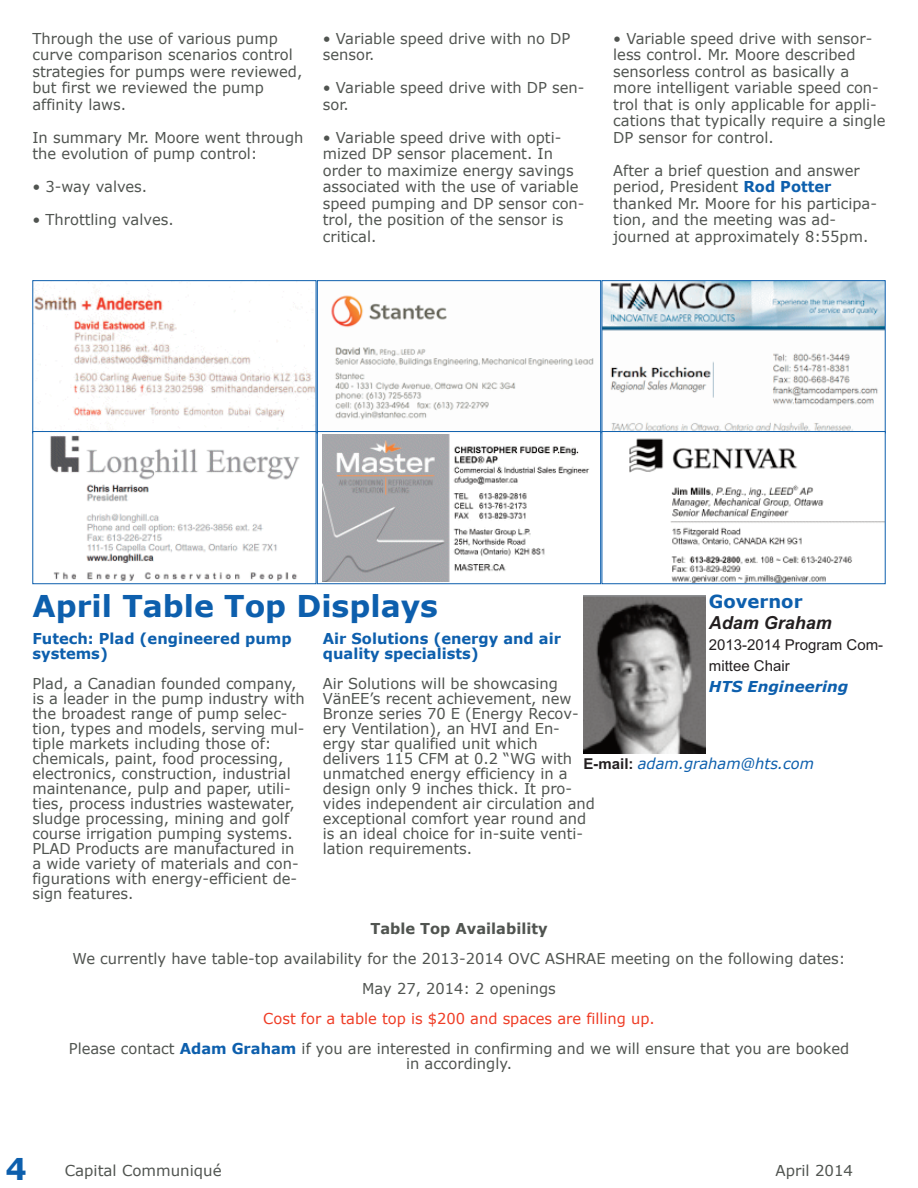
<style>
.page{position:relative;width:918px;height:1188px;background:#fff}
.page>*{position:absolute;margin:0;border:0;box-sizing:border-box;transform-origin:0 0}
.t1{font:700 30px "Verdana";color:#0d5fad}
.t2{font:italic 700 18px "Arial";color:#231f20}
.t3{font:700 18px "Verdana";color:#0d5fad}
.t4{font:15px/15px "Verdana";color:#505450}
.t5{font:700 15px/15px "Verdana";color:#0d5fad}
.t6{font:15px/21px "Arial";color:#231f20}
.t7{font:italic 15px "Verdana";color:#0d5fad}
.t8{font:700 15px "Verdana";color:#505450}
.t9{font:italic 700 15px "Verdana";color:#0d5fad}
.s1{font-weight:700;color:#0d5fad}
.s2{font-family:"Arial";font-weight:700;font-style:normal;color:#231f20}
.s3{color:#ef3c25}
</style>
<div class="page">
<img style="left:34px;top:289px;width:280px;height:142px">
<div style="left:32px;top:280px;width:284px;height:153px;border:1px solid #0d5fad"></div>
<img style="left:604px;top:282px;width:280px;height:149px">
<div style="left:602px;top:280px;width:284px;height:153px;border:1px solid #0d5fad"></div>
<img style="left:331px;top:295px;width:263px;height:125px">
<div style="left:317px;top:280px;width:284px;height:153px;border:1px solid #0d5fad"></div>
<img style="left:50px;top:435px;width:250px;height:146px">
<div style="left:32px;top:431px;width:284px;height:153px;border:1px solid #0d5fad"></div>
<img style="left:323px;top:434px;width:267px;height:147px">
<div style="left:317px;top:431px;width:284px;height:153px;border:1px solid #0d5fad"></div>
<svg style="left:629px;top:438px;width:255px;height:144px"></svg>
<div style="left:602px;top:431px;width:284px;height:153px;border:1px solid #0d5fad"></div>
<img style="left:583px;top:595px;width:122px;height:159px">
<p class="t4" style="left:32px;top:30px;width:272px;line-height:16.5px">Through the use of various pump curve comparison scenarios control strategies for pumps were reviewed, but first we reviewed the pump affinity laws.</p>
<p class="t4" style="left:32px;top:129px;width:273px;line-height:16.5px">In summary Mr. Moore went through the evolution of pump control:</p>
<p class="t4" style="left:32px;top:179px;width:116px">• 3-way valves.</p>
<p class="t4" style="left:32px;top:212px;width:143px">• Throttling valves.</p>
<p class="t4" style="left:323px;top:30px;width:249px;line-height:16.5px">• Variable speed drive with no DP sensor.</p>
<p class="t4" style="left:323px;top:79px;width:263px;line-height:16.5px">• Variable speed drive with DP sen&shy;sor.</p>
<p class="t4" style="left:323px;top:129px;width:263px;line-height:16.5px">• Variable speed drive with opti&shy;mized DP sensor placement. In order to maximize energy savings associated with the use of variable speed pumping and DP sensor con&shy;trol, the position of the sensor is critical.</p>
<p class="t4" style="left:613px;top:30px;width:274px;line-height:16.5px">• Variable speed drive with sensor&shy;less control. Mr. Moore described sensorless control as basically a more intelligent variable speed con&shy;trol that is only applicable for appli&shy;cations that typically require a single DP sensor for control.</p>
<p class="t4" style="left:613px;top:162px;width:265px;line-height:16.5px">After a brief question and answer period, President <span class="s1">Rod Potter </span>thanked Mr. Moore for his participa&shy;tion, and the meeting was ad&shy;journed at approximately 8:55pm.</p>
<h1 class="t1" style="left:32px;top:587px;width:407px">April Table Top Displays</h1>
<p class="t3" style="left:709px;top:590px;width:95px">Governor</p>
<p class="t2" style="left:709px;top:612px;width:125px">Adam Graham</p>
<p class="t6" style="left:709px;top:634px;width:176px">2013-2014 Program Com&shy;mittee Chair</p>
<p class="t9" style="left:709px;top:677px;width:141px">HTS Engineering</p>
<p class="t5" style="left:32px;top:630px;width:261px">Futech: Plad (engineered pump systems)</p>
<p class="t4" style="left:32px;top:675px;width:274px">Plad, a Canadian founded company, is a leader in the pump industry with the broadest range of pump selec&shy;tion, types and models, serving mul&shy;tiple markets including those of: chemicals, paint, food processing, electronics, construction, industrial maintenance, pulp and paper, utili&shy;ties, process industries wastewater, sludge processing, mining and golf course irrigation pumping systems.<br>PLAD Products are manufactured in a wide variety of materials and con&shy;figurations with energy-efficient de&shy;sign features.</p>
<p class="t5" style="left:323px;top:630px;width:240px">Air Solutions (energy and air quality specialists)</p>
<p class="t4" style="left:323px;top:675px;width:274px">Air Solutions will be showcasing<br>VänEE’s recent achievement, new<br>Bronze series 70 E (Energy Recov&shy;ery Ventilation), an HVI and En&shy;ergy star qualified unit which delivers 115 CFM at 0.2 “WG with unmatched energy efficiency in a design only 9 inches thick. It pro&shy;vides independent air circulation and exceptional comfort year round and is an ideal choice for in-suite venti&shy;lation requirements.</p>
<p class="t7" style="left:584px;top:754px;width:232px"><span class="s2">E-mail:</span> adam.graham@hts.com</p>
<p class="t8" style="left:370px;top:919px;width:179px">Table Top Availability</p>
<p class="t4" style="left:73px;top:943px;width:774px;line-height:30px;text-align:center">We currently have table-top availability for the 2013-2014 OVC ASHRAE meeting on the following dates:<br>May 27, 2014: 2 openings</p>
<p class="t4" style="left:69px;top:1003px;width:782px;line-height:30px;text-align:center"><span class="s3">Cost for a table top is $200 and spaces are filling up.<br></span>Please contact <span class="s1">Adam Graham</span> if you are interested in confirming and we will ensure that you are booked</p>
<p class="t4" style="left:406px;top:1055px;width:107px">in accordingly.</p>
<h1 class="t1" style="left:6px;top:1150px;width:23px">4</h1>
<p class="t4" style="left:65px;top:1163px;width:158px">Capital Communiqué</p>
<p class="t4" style="left:776px;top:1163px;width:79px">April 2014</p>
</div>
